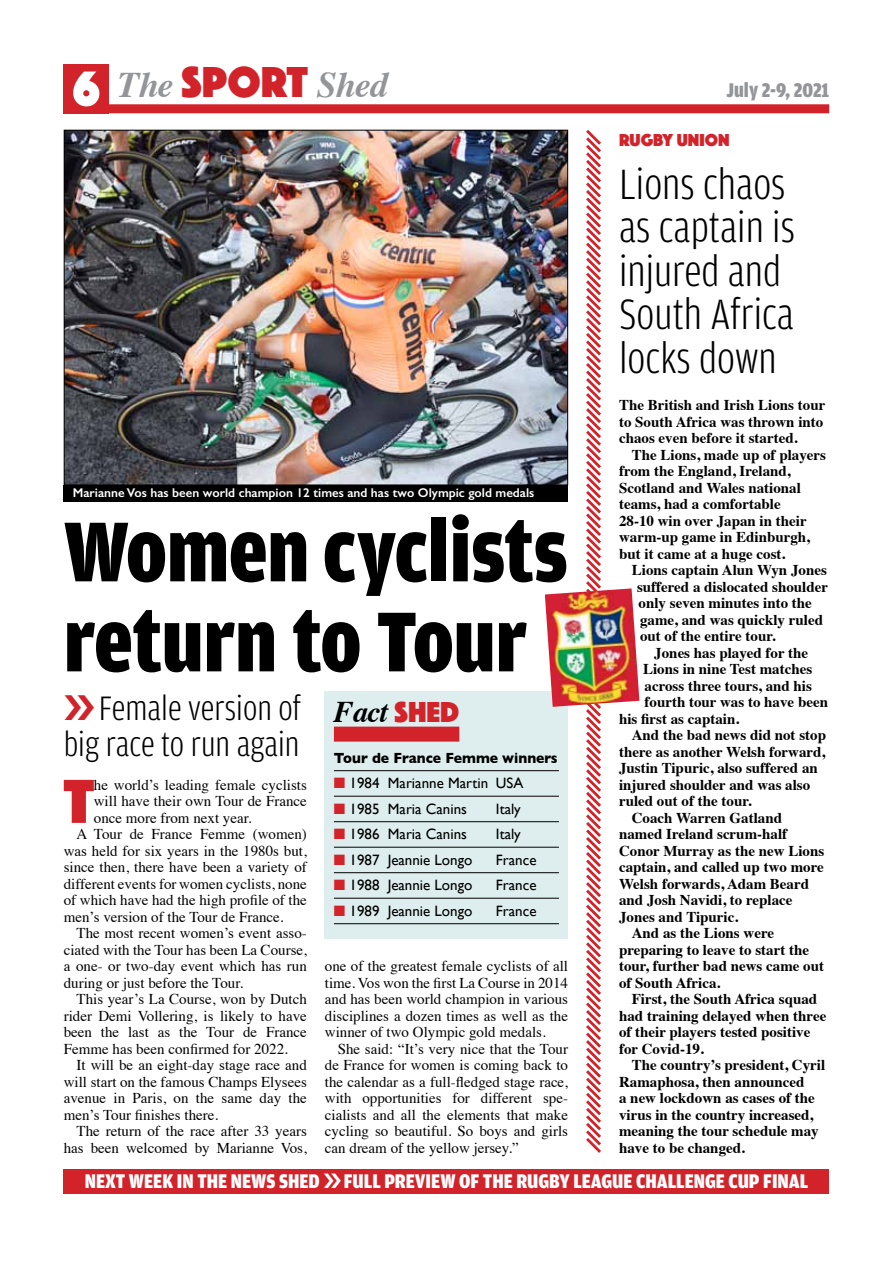
<style>
.page{position:relative;width:893px;height:1263px;background:#fff}
.page>*{position:absolute;margin:0;border:0;box-sizing:border-box;transform-origin:0 0}
.t1{font:900 90px/90px "Amplitude Cond";color:#000}
.t2{font:64.5px "Phosphate Solid";color:#d2232a}
.t3{font:300 45px/43.5px "Amplitude Cond";color:#000}
.t4{font:300 36px/36px "Amplitude Cond";color:#000;text-align:right}
.t5{font:italic 700 36px "Times";letter-spacing:-.03em;color:#939598}
.t6{font:italic 700 30px "Times";color:#000}
.t7{font:900 21px "Amplitude Cond";color:#fff}
.t8{font:900 21px "Amplitude Cond";color:#939598}
.t9{font:18px "Phosphate Solid";color:#d2232a}
.t10{font:15px/16.5px "Times";color:#000;text-align:justify}
.t11{font:700 15px/16.5px "Times";color:#000}
.t12{font:15px "Gill Sans";color:#000}
.t13{font:700 15px "Gill Sans";color:#000;scale:.93 1}
.t14{font:600 12.75px "Gill Sans";color:#fff}
.s1{font-family:"Phosphate Solid";font-weight:400;font-style:normal;font-size:51px;color:#fff}
.s2{font-family:"Phosphate Solid";font-weight:400;font-style:normal;font-size:45px;color:#d2232a}
.s3{font-family:"Phosphate Solid";font-weight:400;font-style:normal;color:#d2232a}
.s4{color:#d2232a}
</style>
<div class="page">
<div style="left:64px;top:104px;width:765px;height:9px;background:#d2232a"></div>
<div style="left:64px;top:64px;width:45px;height:49px;background:#d2232a"></div>
<div style="left:64px;top:485px;width:504px;height:17px;background:#000"></div>
<img style="left:66px;top:132px;width:500px;height:351px">
<svg style="left:586px;top:130px;width:15px;height:1023px"></svg>
<div style="left:325px;top:691px;width:243px;height:247px;background:#deeeee"></div>
<div style="left:334px;top:727px;width:125px;height:15px;background:#d2232a"></div>
<hr style="left:334px;top:770px;width:225px;height:1px;background:#000">
<hr style="left:334px;top:796px;width:225px;height:1px;background:#000">
<hr style="left:334px;top:821px;width:225px;height:1px;background:#000">
<hr style="left:334px;top:847px;width:225px;height:1px;background:#000">
<hr style="left:334px;top:872px;width:225px;height:1px;background:#000">
<hr style="left:334px;top:898px;width:225px;height:1px;background:#000">
<hr style="left:334px;top:923px;width:225px;height:1px;background:#000">
<div style="left:64px;top:1169px;width:765px;height:25px;background:#d2232a"></div>
<img style="left:545px;top:588px;width:94px;height:119px">
<h3 class="t5" style="left:72px;top:51px;width:317px"><span class="s1">6</span> The <span class="s2">SPORT</span> Shed</h3>
<p class="t14" style="left:73px;top:485px;width:463px">Marianne Vos has been world champion 12 times and has two Olympic gold medals</p>
<h1 class="t1" style="left:64px;top:508px;width:505px">Women cyclists return to Tour</h1>
<h3 class="t4" style="left:64px;top:690px;width:239px">Female version of big race to run again</h3>
<h3 class="t6" style="left:334px;top:684px;width:127px">Fact <span class="s3">SHED</span></h3>
<p class="t13" style="left:334px;top:746px;width:242px">Tour de France Femme winners</p>
<p class="t12" style="left:334px;top:774px;width:191px"><span class="s4">■</span> 1984 Marianne Martin USA</p>
<p class="t12" style="left:334px;top:800px;width:135px"><span class="s4">■</span> 1985 Maria Canins</p>
<p class="t12" style="left:496px;top:800px;width:26px">Italy</p>
<p class="t12" style="left:334px;top:825px;width:135px"><span class="s4">■</span> 1986 Maria Canins</p>
<p class="t12" style="left:496px;top:825px;width:26px">Italy</p>
<p class="t12" style="left:334px;top:851px;width:140px"><span class="s4">■</span> 1987 Jeannie Longo</p>
<p class="t12" style="left:496px;top:851px;width:42px">France</p>
<p class="t12" style="left:334px;top:876px;width:140px"><span class="s4">■</span> 1988 Jeannie Longo</p>
<p class="t12" style="left:496px;top:876px;width:42px">France</p>
<p class="t12" style="left:334px;top:902px;width:140px"><span class="s4">■</span> 1989 Jeannie Longo</p>
<p class="t12" style="left:496px;top:902px;width:42px">France</p>
<h2 class="t2" style="left:64px;top:755px;width:32px">T</h2>
<p class="t10" style="left:94px;top:775px;width:215px">he world’s leading female cyclists</p>
<p class="t10" style="left:94px;top:792px;width:215px">will have their own Tour de France</p>
<p class="t10" style="left:94px;top:808px;width:159px">once more from next year.</p>
<p class="t10" style="left:77px;top:825px;width:232px">A Tour de France Femme (women)</p>
<p class="t10" style="left:64px;top:841px;width:245px">was held for six years in the 1980s but,</p>
<p class="t10" style="left:64px;top:858px;width:245px">since then, there have been a variety of</p>
<p class="t10" style="left:64px;top:874px;width:245px">different events for women cyclists, none</p>
<p class="t10" style="left:64px;top:891px;width:245px">of which have had the high profile of the</p>
<p class="t10" style="left:64px;top:907px;width:221px">men’s version of the Tour de France.</p>
<p class="t10" style="left:77px;top:924px;width:232px">The most recent women’s event asso-</p>
<p class="t10" style="left:64px;top:940px;width:245px">ciated with the Tour has been La Course,</p>
<p class="t10" style="left:64px;top:957px;width:245px">a one- or two-day event which has run</p>
<p class="t10" style="left:64px;top:973px;width:181px">during or just before the Tour.</p>
<p class="t10" style="left:77px;top:990px;width:232px">This year’s La Course, won by Dutch</p>
<p class="t10" style="left:64px;top:1006px;width:245px">rider Demi Vollering, is likely to have</p>
<p class="t10" style="left:64px;top:1023px;width:245px">been the last as the Tour de France</p>
<p class="t10" style="left:64px;top:1039px;width:226px">Femme has been confirmed for 2022.</p>
<p class="t10" style="left:77px;top:1056px;width:232px">It will be an eight-day stage race and</p>
<p class="t10" style="left:64px;top:1072px;width:245px">will start on the famous Champs Elysees</p>
<p class="t10" style="left:64px;top:1089px;width:245px">avenue in Paris, on the same day the</p>
<p class="t10" style="left:64px;top:1105px;width:156px">men’s Tour finishes there.</p>
<p class="t10" style="left:77px;top:1122px;width:232px">The return of the race after 33 years</p>
<p class="t10" style="left:64px;top:1138px;width:245px">has been welcomed by Marianne Vos,</p>
<p class="t10" style="left:325px;top:957px;width:245px">one of the greatest female cyclists of all time. Vos won the first La Course in 2014 and has been world champion in various disciplines a dozen times as well as the winner of two Olympic gold medals.</p>
<p class="t10" style="left:325px;top:1039px;width:245px;text-indent:13px">She said: “It’s very nice that the Tour de France for women is coming back to the calendar as a full-fledged stage race, with opportunities for different spe&shy;cialists and all the elements that make cycling so beautiful. So boys and girls can dream of the yellow jersey.”</p>
<h3 class="t8" style="left:726px;top:78px;width:104px">July 2-9, 2021</h3>
<p class="t9" style="left:619px;top:127px;width:112px">RUGBY UNION</p>
<h3 class="t3" style="left:619px;top:162px;width:177px">Lions chaos as captain is injured and<br>South Africa locks down</h3>
<p class="t11" style="left:619px;top:395px;width:208px">The British and Irish Lions tour to South Africa was thrown into chaos even before it started.</p>
<p class="t11" style="left:619px;top:445px;width:208px;text-indent:13px">The Lions, made up of players from the England, Ireland,<br>Scotland and Wales national teams, had a comfortable<br>28-10 win over Japan in their warm-up game in Edinburgh, but it came at a huge cost.</p>
<p class="t11" style="left:637px;top:560px;width:192px;text-indent:-5px">Lions captain Alun Wyn Jones suffered a dislocated shoulder only seven minutes into the game, and was quickly ruled out of the entire tour.</p>
<p class="t11" style="left:654px;top:643px;width:155px">Jones has played for the</p>
<p class="t11" style="left:643px;top:659px;width:171px">Lions in nine Test matches</p>
<p class="t11" style="left:645px;top:676px;width:169px">across three tours, and his</p>
<p class="t11" style="left:645px;top:692px;width:185px">fourth tour was to have been</p>
<p class="t11" style="left:619px;top:709px;width:122px">his first as captain.</p>
<p class="t11" style="left:632px;top:725px;width:196px">And the bad news did not stop</p>
<p class="t11" style="left:619px;top:742px;width:208px">there as another Welsh forward,</p>
<p class="t11" style="left:619px;top:758px;width:200px">Justin Tipuric, also suffered an</p>
<p class="t11" style="left:619px;top:775px;width:193px">injured shoulder and was also</p>
<p class="t11" style="left:619px;top:791px;width:134px">ruled out of the tour.</p>
<p class="t11" style="left:632px;top:808px;width:152px">Coach Warren Gatland</p>
<p class="t11" style="left:619px;top:824px;width:170px">named Ireland scrum-half</p>
<p class="t11" style="left:619px;top:841px;width:207px">Conor Murray as the new Lions</p>
<p class="t11" style="left:619px;top:857px;width:206px">captain, and called up two more</p>
<p class="t11" style="left:619px;top:874px;width:192px">Welsh forwards, Adam Beard</p>
<p class="t11" style="left:619px;top:890px;width:175px">and Josh Navidi, to replace</p>
<p class="t11" style="left:619px;top:907px;width:121px">Jones and Tipuric.</p>
<p class="t11" style="left:632px;top:923px;width:144px">And as the Lions were</p>
<p class="t11" style="left:619px;top:940px;width:192px">preparing to leave to start the</p>
<p class="t11" style="left:619px;top:956px;width:206px">tour, further bad news came out</p>
<p class="t11" style="left:619px;top:973px;width:103px">of South Africa.</p>
<p class="t11" style="left:632px;top:989px;width:187px">First, the South Africa squad</p>
<p class="t11" style="left:619px;top:1006px;width:209px">had training delayed when three</p>
<p class="t11" style="left:619px;top:1022px;width:193px">of their players tested positive</p>
<p class="t11" style="left:619px;top:1039px;width:86px">for Covid-19.</p>
<p class="t11" style="left:632px;top:1055px;width:195px">The country’s president, Cyril</p>
<p class="t11" style="left:619px;top:1072px;width:187px">Ramaphosa, then announced</p>
<p class="t11" style="left:619px;top:1088px;width:197px">a new lockdown as cases of the</p>
<p class="t11" style="left:619px;top:1105px;width:196px">virus in the country increased,</p>
<p class="t11" style="left:619px;top:1121px;width:201px">meaning the tour schedule may</p>
<p class="t11" style="left:619px;top:1138px;width:127px">have to be changed.</p>
<h3 class="t7" style="left:85px;top:1170px;width:725px">NEXT WEEK IN THE NEWS SHED FULL PREVIEW OF THE RUGBY LEAGUE CHALLENGE CUP FINAL</h3>
</div>
